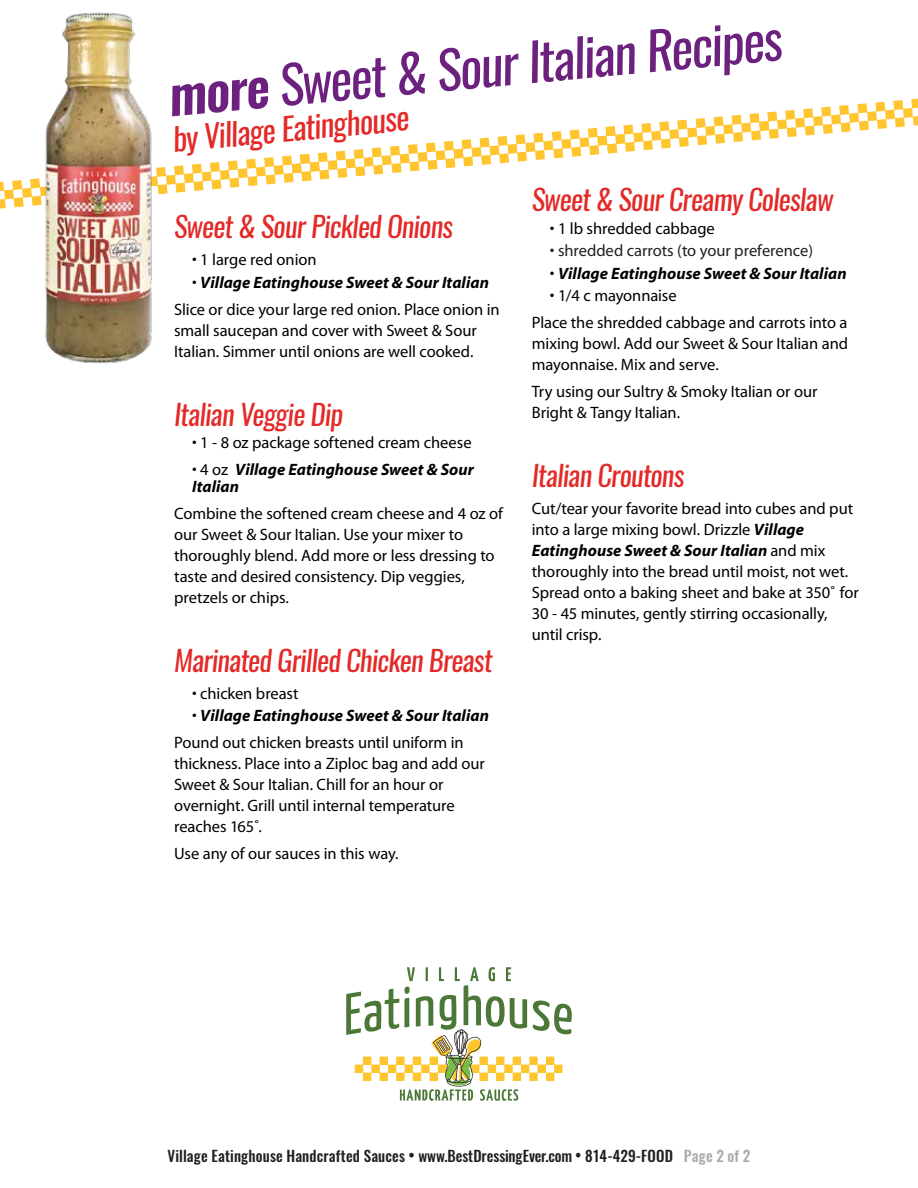
<style>
.page{position:relative;width:918px;height:1188px;background:#fff}
.page>*{position:absolute;margin:0;border:0;box-sizing:border-box;transform-origin:0 0}
.t1{font:italic 52.2px "Oswald";color:#6c217f}
.t2{font:italic 31.5px "Oswald";color:#e32a28}
.t3{font:italic 28.5px "Oswald";letter-spacing:-.025em;color:#e32a28}
.t4{font:16.5px/21px "Myriad Pro";letter-spacing:-.005em;color:#000}
.t5{font:italic 700 16.5px/16.5px "Myriad";letter-spacing:.005em;color:#000}
.t6{font:16.5px "Myriad";letter-spacing:-.005em;color:#000}
.t7{font:16.5px "Myriad";letter-spacing:-.005em;color:#231f20}
.t8{font:500 15px "Oswald";letter-spacing:.005em;color:#231f20}
.s1{font-weight:600}
.s2{font-family:"Myriad"}
.s3{font-weight:400;font-style:normal}
.s4{font-family:"Myriad";font-weight:700;font-style:italic}
.s5{font-family:"Myriad Pro";font-weight:400;font-style:normal}
.s6{color:#a7a9ac}
</style>
<div class="page">
<svg style="left:346px;top:967px;width:226px;height:134px"></svg>
<svg style="left:0;top:98px;width:918px;height:111px"></svg>
<img style="left:41px;top:12px;width:116px;height:352px">
<h1 class="t1" style="left:166px;top:58px;width:617px;rotate:-5deg"><span class="s1">more</span> Sweet &amp; Sour Italian Recipes</h1>
<h2 class="t2" style="left:171px;top:117px;width:239px;rotate:-5deg">by Village Eatinghouse</h2>
<h3 class="t3" style="left:174px;top:207px;width:280px">Sweet &amp; Sour Pickled Onions</h3>
<p class="t4" style="left:192px;top:249px;width:126px"><span class="s2">• 1</span> large red onion</p>
<p class="t5" style="left:192px;top:274px;width:298px"><span class="s3">•</span> Village Eatinghouse Sweet &amp; Sour Italian</p>
<p class="t4" style="left:174px;top:299px;width:327px">Slice or dice your large red onion. Place onion in small saucepan and cover with Sweet &amp; Sour<br>Italian. Simmer until onions are well cooked.</p>
<h3 class="t3" style="left:174px;top:394px;width:171px">Italian Veggie Dip</h3>
<p class="t6" style="left:192px;top:434px;width:281px">• 1 - 8 oz package softened cream cheese</p>
<p class="t5" style="left:192px;top:462px;width:283px"><span class="s3">• 4 oz</span> Village Eatinghouse Sweet &amp; Sour<br>Italian</p>
<p class="t4" style="left:174px;top:503px;width:330px">Combine the softened cream cheese and 4 oz of our Sweet &amp; Sour Italian. Use your mixer to thoroughly blend. Add more or less dressing to taste and desired consistency. Dip veggies, pretzels or chips.</p>
<h3 class="t3" style="left:174px;top:640px;width:320px">Marinated Grilled Chicken Breast</h3>
<p class="t4" style="left:192px;top:683px;width:108px"><span class="s2">•</span> chicken breast</p>
<p class="t5" style="left:192px;top:708px;width:298px"><span class="s3">•</span> Village Eatinghouse Sweet &amp; Sour Italian</p>
<p class="t4" style="left:174px;top:732px;width:312px">Pound out chicken breasts until uniform in thickness. Place into a Ziploc bag and add our Sweet &amp; Sour Italian. Chill for an hour or overnight. Grill until internal temperature reaches 165˚.</p>
<p class="t4" style="left:174px;top:843px;width:226px">Use any of our sauces in this way.</p>
<h3 class="t3" style="left:532px;top:180px;width:303px">Sweet &amp; Sour Creamy Coleslaw</h3>
<p class="t6" style="left:550px;top:220px;width:166px">• 1 lb shredded cabbage</p>
<p class="t7" style="left:550px;top:243px;width:265px">• shredded carrots (to your preference)</p>
<p class="t5" style="left:550px;top:266px;width:298px"><span class="s3">•</span> Village Eatinghouse Sweet &amp; Sour Italian</p>
<p class="t6" style="left:550px;top:288px;width:128px">• 1/4 c mayonnaise</p>
<p class="t4" style="left:532px;top:313px;width:318px;text-align:justify">Place the shredded cabbage and carrots into a mixing bowl. Add our Sweet &amp; Sour Italian and mayonnaise. Mix and serve.</p>
<p class="t4" style="left:532px;top:382px;width:287px">Try using our Sultry &amp; Smoky Italian or our<br>Bright &amp; Tangy Italian.</p>
<h3 class="t3" style="left:532px;top:456px;width:154px">Italian Croutons</h3>
<p class="t4" style="left:532px;top:499px;width:323px">Cut/tear your favorite bread into cubes and put into a large mixing bowl. Drizzle <span class="s4">Village</span></p>
<p class="t5" style="left:532px;top:543px;width:295px">Eatinghouse Sweet &amp; Sour Italian <span class="s5">and mix</span></p>
<p class="t4" style="left:532px;top:562px;width:329px">thoroughly into the bread until moist, not wet.<br>Spread onto a baking sheet and bake at 350˚ for 30 - 45 minutes, gently stirring occasionally, until crisp.</p>
<p class="t8" style="left:168px;top:1146px;width:584px">Village Eatinghouse Handcrafted Sauces • www.BestDressingEver.com • 814-429-FOOD <span class="s6">Page 2 of 2</span></p>
</div>
